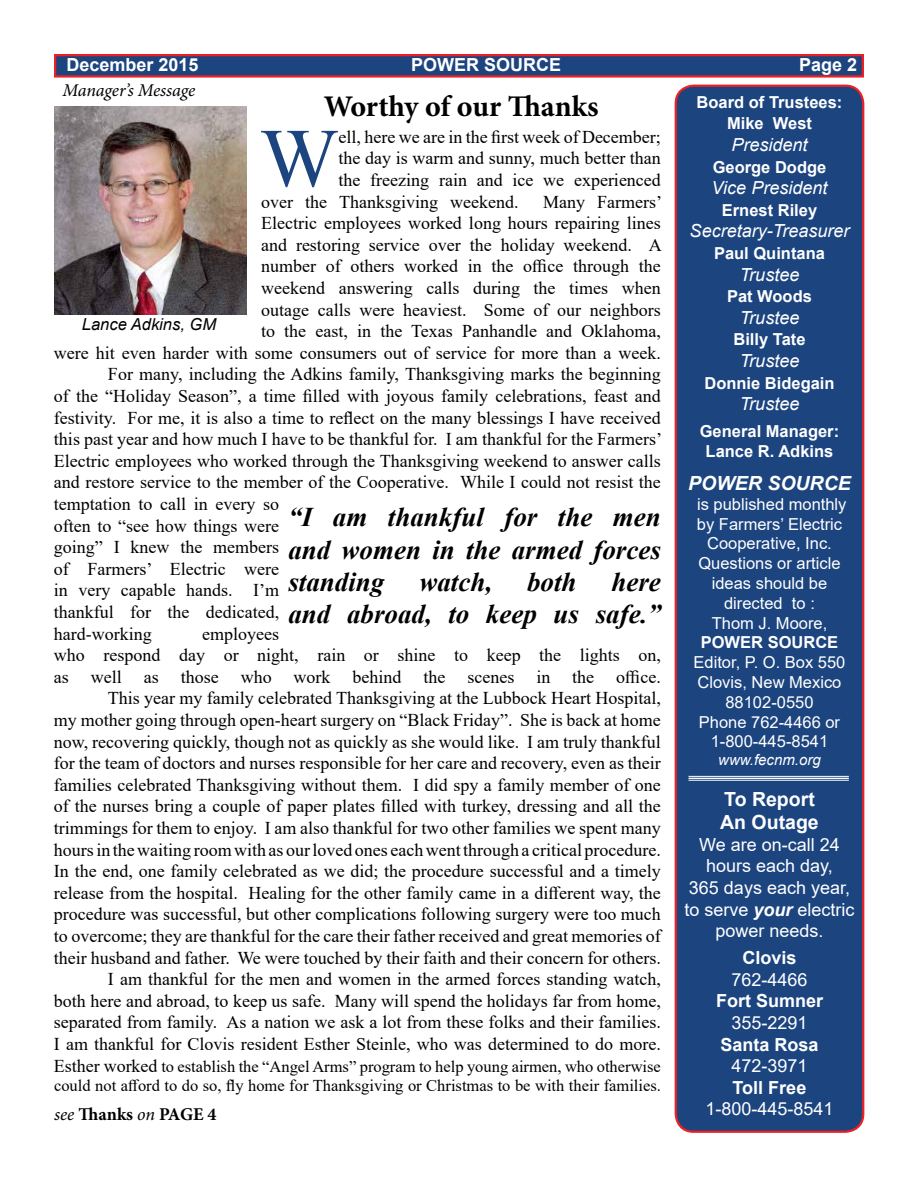
<style>
.page{position:relative;width:918px;height:1188px;background:#fff}
.page>*{position:absolute;margin:0;border:0;box-sizing:border-box;transform-origin:0 0}
.t1{font:83.25px "Times New Roman";color:#1c447f}
.t2{font:700 30px "Minion Pro";letter-spacing:-.005em;color:#000}
.t3{font:italic 700 27px/32.4px "Times New Roman";color:#000;text-align:justify}
.t4{font:700 19.5px/23.4px "Arial";color:#fff}
.t5{font:italic 700 19.5px "Arial";color:#fff}
.t6{font:18px "Times New Roman";color:#000}
.t7{font:18px/21.6px "Arial";color:#fff;text-align:center}
.t8{font:italic 18px "Arial";color:#fff}
.t9{font:700 18px "Arial";color:#fff}
.t10{font:italic 18px "Minion Pro";letter-spacing:-.01em;color:#000}
.t11{font:700 18px "Minion Pro";color:#000}
.t12{font:16.5px/19.8px "Arial";color:#fff;text-align:center}
.t13{font:16.5px/19.8px "Times New Roman";color:#000}
.t14{font:700 16.5px/21.6px "Arial";color:#fff;text-align:center}
.t15{font:italic 16.5px "Arial";color:#000}
.t16{font:italic 15px "Arial";color:#fff}
.s1{font-weight:700;font-style:italic}
.s2{font-size:18px}
.s3{font-weight:400;font-style:italic}
</style>
<div class="page">
<div style="left:54px;top:54px;width:810px;height:24px;background:#1c447f;border:2px solid #ed2124"></div>
<div style="left:676px;top:86px;width:187px;height:1046px;background:#1c447f;border-radius:18px"></div>
<div style="left:675px;top:85px;width:189px;height:1048px;border:2px solid #ed2124;border-radius:18px"></div>
<hr style="left:688px;top:776px;width:161px;height:1px;background:#fff">
<hr style="left:688px;top:778px;width:161px;height:1px;background:#fff">
<hr style="left:688px;top:780px;width:161px;height:1px;background:#fff">
<img style="left:54px;top:107px;width:192px;height:207px">
<p class="t9" style="left:66px;top:52px;width:134px">December 2015</p>
<p class="t9" style="left:411px;top:52px;width:152px">POWER SOURCE</p>
<p class="t9" style="left:799px;top:52px;width:60px">Page 2</p>
<p class="t14" style="left:697px;top:91px;width:147px">Board of Trustees:<br>Mike West</p>
<p class="t8" style="left:731px;top:133px;width:78px">President</p>
<p class="t14" style="left:713px;top:156px;width:115px">George Dodge</p>
<p class="t8" style="left:712px;top:176px;width:117px">Vice President</p>
<p class="t14" style="left:722px;top:199px;width:97px">Ernest Riley</p>
<p class="t8" style="left:690px;top:219px;width:161px">Secretary-Treasurer</p>
<p class="t14" style="left:714px;top:243px;width:112px">Paul Quintana</p>
<p class="t8" style="left:740px;top:263px;width:61px">Trustee</p>
<p class="t14" style="left:727px;top:286px;width:86px">Pat Woods</p>
<p class="t8" style="left:740px;top:306px;width:61px">Trustee</p>
<p class="t14" style="left:733px;top:329px;width:74px">Billy Tate</p>
<p class="t8" style="left:740px;top:349px;width:61px">Trustee</p>
<p class="t14" style="left:704px;top:372px;width:132px">Donnie Bidegain</p>
<p class="t8" style="left:740px;top:392px;width:61px">Trustee</p>
<p class="t14" style="left:700px;top:422px;width:141px;line-height:19.8px">General Manager:<br>Lance R. Adkins</p>
<p class="t5" style="left:688px;top:470px;width:164px">POWER SOURCE</p>
<p class="t12" style="left:697px;top:494px;width:151px">is published monthly by Farmers’ Electric<br>Cooperative, Inc.<br>Questions or article ideas should be directed to :<br>Thom J. Moore,</p>
<p class="t14" style="left:701px;top:632px;width:139px">POWER SOURCE</p>
<p class="t12" style="left:694px;top:652px;width:153px">Editor, P. O. Box 550<br>Clovis, New Mexico<br>88102-0550<br>Phone 762-4466 or<br>1-800-445-8541</p>
<p class="t16" style="left:718px;top:750px;width:104px">www.fecnm.org</p>
<p class="t4" style="left:720px;top:788px;width:100px">To Report<br>An Outage</p>
<p class="t7" style="left:684px;top:834px;width:172px">We are on-call 24 hours each day,<br>365 days each year, to serve <span class="s1">your</span> electric power needs.</p>
<p class="t9" style="left:743px;top:945px;width:56px">Clovis</p>
<p class="t7" style="left:731px;top:969px;width:78px">762-4466</p>
<p class="t9" style="left:716px;top:988px;width:109px">Fort Sumner</p>
<p class="t7" style="left:731px;top:1012px;width:78px">355-2291</p>
<p class="t9" style="left:720px;top:1032px;width:100px">Santa Rosa</p>
<p class="t7" style="left:731px;top:1055px;width:78px">472-3971</p>
<p class="t9" style="left:733px;top:1075px;width:75px">Toll Free</p>
<p class="t7" style="left:705px;top:1098px;width:130px">1-800-445-8541</p>
<p class="t10" style="left:63px;top:78px;width:134px">Manager’s Message</p>
<h2 class="t2" style="left:324px;top:86px;width:276px">Worthy of our Thanks</h2>
<h1 class="t1" style="left:260px;top:99px;width:80px">W</h1>
<p class="t6" style="left:339px;top:124px;width:324px">ell, here we are in the first week of December;</p>
<p class="t6" style="left:339px;top:146px;width:324px">the day is warm and sunny, much better than</p>
<p class="t6" style="left:339px;top:167px;width:324px">the freezing rain and ice we experienced</p>
<p class="t6" style="left:261px;top:189px;width:259px">over the Thanksgiving weekend.</p>
<p class="t6" style="left:543px;top:189px;width:121px">Many Farmers’</p>
<p class="t6" style="left:261px;top:210px;width:401px">Electric employees worked long hours repairing lines</p>
<p class="t6" style="left:261px;top:232px;width:402px">and restoring service over the holiday weekend. A</p>
<p class="t6" style="left:261px;top:254px;width:401px">number of others worked in the office through the</p>
<p class="t6" style="left:261px;top:275px;width:401px">weekend answering calls during the times when</p>
<p class="t6" style="left:261px;top:297px;width:401px">outage calls were heaviest. Some of our neighbors</p>
<p class="t6" style="left:261px;top:318px;width:401px">to the east, in the Texas Panhandle and Oklahoma,</p>
<p class="t6" style="left:54px;top:340px;width:608px">were hit even harder with some consumers out of service for more than a week.</p>
<p class="t6" style="left:108px;top:362px;width:554px">For many, including the Adkins family, Thanksgiving marks the beginning</p>
<p class="t6" style="left:54px;top:383px;width:608px">of the “Holiday Season”, a time filled with joyous family celebrations, feast and</p>
<p class="t6" style="left:54px;top:405px;width:608px">festivity. For me, it is also a time to reflect on the many blessings I have received</p>
<p class="t6" style="left:54px;top:426px;width:610px">this past year and how much I have to be thankful for. I am thankful for the Farmers’</p>
<p class="t6" style="left:54px;top:448px;width:608px">Electric employees who worked through the Thanksgiving weekend to answer calls</p>
<p class="t6" style="left:54px;top:470px;width:608px">and restore service to the member of the Cooperative. While I could not resist the</p>
<p class="t6" style="left:54px;top:491px;width:227px">temptation to call in every so</p>
<p class="t6" style="left:54px;top:513px;width:227px">often to “see how things were</p>
<p class="t6" style="left:54px;top:534px;width:227px">going” I knew the members</p>
<p class="t6" style="left:54px;top:556px;width:227px">of Farmers’ Electric were</p>
<p class="t6" style="left:54px;top:578px;width:227px">in very capable hands. I’m</p>
<p class="t6" style="left:54px;top:599px;width:227px">thankful for the dedicated,</p>
<p class="t6" style="left:54px;top:621px;width:99px">hard-working</p>
<p class="t6" style="left:202px;top:621px;width:78px">employees</p>
<p class="t6" style="left:54px;top:642px;width:608px">who respond day or night, rain or shine to keep the lights on,</p>
<p class="t6" style="left:54px;top:664px;width:608px">as well as those who work behind the scenes in the office.</p>
<p class="t6" style="left:108px;top:686px;width:554px">This year my family celebrated Thanksgiving at the Lubbock Heart Hospital,</p>
<p class="t6" style="left:54px;top:707px;width:608px">my mother going through open-heart surgery on “Black Friday”. She is back at home</p>
<p class="t6" style="left:54px;top:729px;width:608px">now, recovering quickly, though not as quickly as she would like. I am truly thankful</p>
<p class="t6" style="left:54px;top:750px;width:608px">for the team of doctors and nurses responsible for her care and recovery, even as their</p>
<p class="t6" style="left:54px;top:772px;width:608px">families celebrated Thanksgiving without them. I did spy a family member of one</p>
<p class="t6" style="left:54px;top:794px;width:608px">of the nurses bring a couple of paper plates filled with turkey, dressing and all the</p>
<p class="t6" style="left:54px;top:815px;width:608px">trimmings for them to enjoy. I am also thankful for two other families we spent many</p>
<p class="t6" style="left:54px;top:837px;width:608px">hours in the waiting room with as our loved ones each went through a critical procedure.</p>
<p class="t6" style="left:54px;top:858px;width:608px">In the end, one family celebrated as we did; the procedure successful and a timely</p>
<p class="t6" style="left:54px;top:880px;width:608px">release from the hospital. Healing for the other family came in a different way, the</p>
<p class="t6" style="left:54px;top:902px;width:608px">procedure was successful, but other complications following surgery were too much</p>
<p class="t6" style="left:54px;top:923px;width:608px">to overcome; they are thankful for the care their father received and great memories of</p>
<p class="t6" style="left:54px;top:945px;width:608px">their husband and father. We were touched by their faith and their concern for others.</p>
<p class="t6" style="left:108px;top:966px;width:554px">I am thankful for the men and women in the armed forces standing watch,</p>
<p class="t6" style="left:54px;top:988px;width:608px">both here and abroad, to keep us safe. Many will spend the holidays far from home,</p>
<p class="t6" style="left:54px;top:1010px;width:608px">separated from family. As a nation we ask a lot from these folks and their families.</p>
<p class="t6" style="left:54px;top:1031px;width:608px">I am thankful for Clovis resident Esther Steinle, who was determined to do more.</p>
<p class="t13" style="left:54px;top:1056px;width:608px"><span class="s2">Esther worked</span> to establish the “Angel Arms” program to help young airmen, who otherwise could not afford to do so, fly home for Thanksgiving or Christmas to be with their families.</p>
<p class="t15" style="left:82px;top:314px;width:136px">Lance Adkins, GM</p>
<h3 class="t3" style="left:288px;top:500px;width:374px">“I am thankful for the men and women in the armed forces standing</h3>
<h3 class="t3" style="left:288px;top:565px;width:374px;text-align:right">here<br>and abroad, to keep us safe.”</h3>
<h3 class="t3" style="left:419px;top:565px;width:74px">watch,</h3>
<h3 class="t3" style="left:527px;top:565px;width:51px">both</h3>
<p class="t11" style="left:54px;top:1101px;width:164px"><span class="s3">see</span> Thanks <span class="s3">on</span> PAGE 4</p>
</div>
